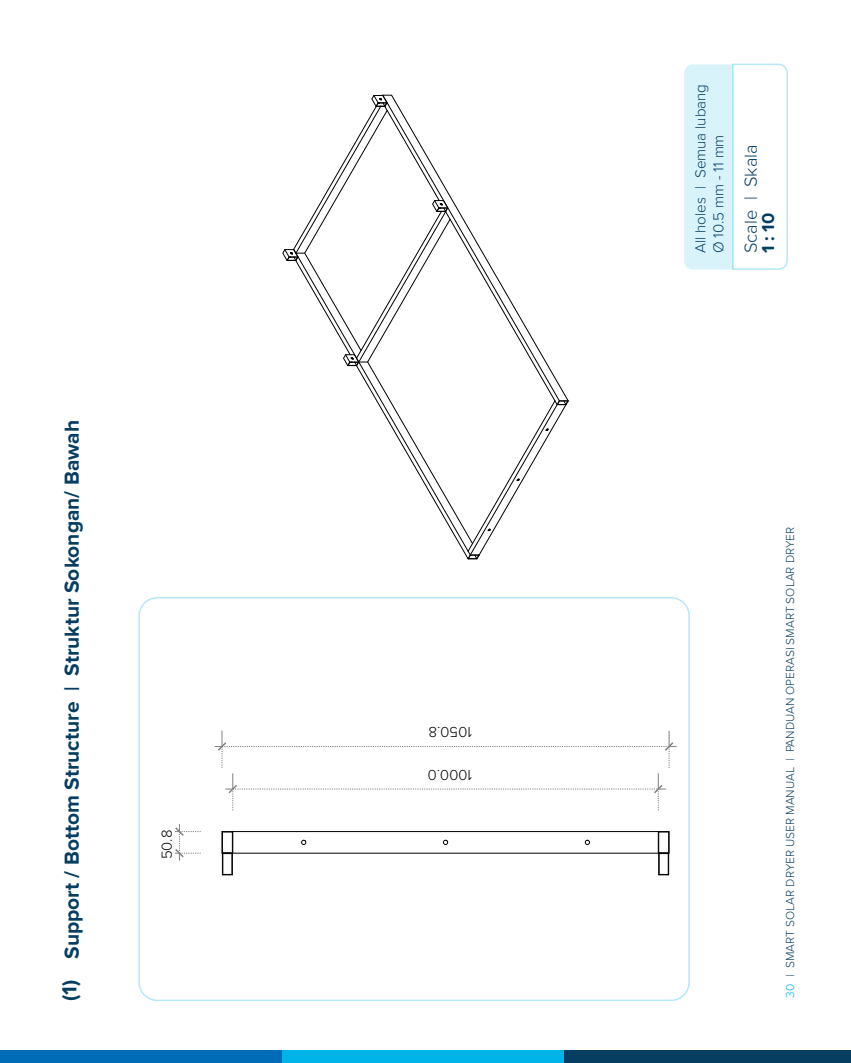
<style>
.page{position:relative;width:851px;height:1063px;background:#fff}
.page>*{position:absolute;margin:0;border:0;box-sizing:border-box;transform-origin:0 0}
.t1{font:700 21px "Proxima Nova";color:#063e61}
.t2{font:300 18px "Proxima Nova";color:#063e61}
.t3{font:700 18px "Proxima Nova";color:#063e61}
.t4{font:300 15px/18px "Proxima Nova";color:#063e61}
.t5{font:300 15px "Proxima Nova";color:#010101}
.t6{font:300 12px "Proxima Nova";color:#0a3f62}
.t7{font:300 12px "Proxima Nova";color:#00b3e8}
</style>
<div class="page">
<div style="left:0;top:1050px;width:286px;height:13px;background:#006cb7"></div>
<div style="left:282px;top:1050px;width:286px;height:13px;background:#00b3e8"></div>
<div style="left:564px;top:1050px;width:286px;height:13px;background:#063e61"></div>
<svg style="left:282px;top:95px;width:286px;height:465px"></svg>
<hr style="left:233px;top:853px;width:425px;height:1px;background:#010101">
<hr style="left:233px;top:831px;width:425px;height:1px;background:#010101">
<svg style="left:584px;top:840px;width:5px;height:5px"></svg>
<svg style="left:443px;top:840px;width:5px;height:5px"></svg>
<svg style="left:301px;top:840px;width:5px;height:5px"></svg>
<svg style="left:222px;top:831px;width:11px;height:45px"></svg>
<svg style="left:658px;top:831px;width:11px;height:45px"></svg>
<svg style="left:175px;top:824px;width:26px;height:37px"></svg>
<svg style="left:214px;top:731px;width:462px;height:79px"></svg>
<div style="left:138px;top:597px;width:551px;height:404px;border:2px solid #00b3e8;border-radius:18px"></div>
<svg style="left:684px;top:64px;width:103px;height:206px"></svg>
<h1 class="t1" style="left:56px;top:959px;width:540px;rotate:-90deg">Support / Bottom Structure | Struktur Sokongan/ Bawah</h1>
<h1 class="t1" style="left:54px;top:1001px;width:23px;rotate:-90deg">(1)</h1>
<p class="t5" style="left:156px;top:859px;width:31px;rotate:-90deg">50.8</p>
<p class="t5" style="left:472px;top:743px;width:45px;rotate:-180deg">1050.8</p>
<p class="t5" style="left:472px;top:786px;width:46px;rotate:-180deg">1000.0</p>
<p class="t4" style="left:690px;top:253px;width:171px;rotate:-90deg">All holes | Semua lubang<br>Ø 10.5 mm - 11 mm</p>
<h2 class="t2" style="left:737px;top:253px;width:110px;rotate:-90deg">Scale | Skala</h2>
<h2 class="t3" style="left:754px;top:253px;width:42px;rotate:-90deg">1 : 10</h2>
<p class="t6" style="left:780px;top:977px;width:451px;rotate:-90deg">| SMART SOLAR DRYER USER MANUAL | PANDUAN OPERASI SMART SOLAR DRYER</p>
<p class="t7" style="left:780px;top:998px;width:15px;rotate:-90deg">30</p>
</div>
